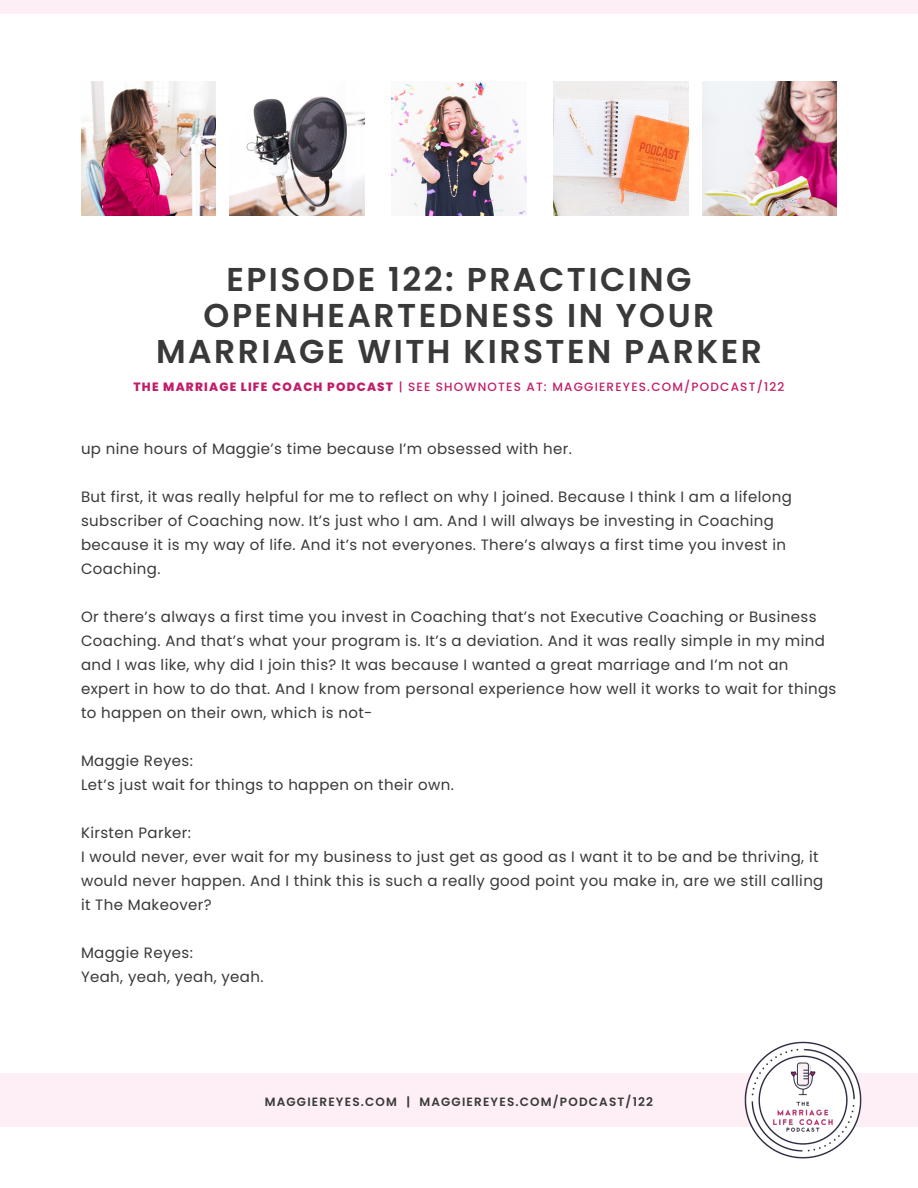
<style>
.page{position:relative;width:918px;height:1188px;background:#fff}
.page>*{position:absolute;margin:0;border:0;box-sizing:border-box;transform-origin:0 0}
.t1{font:600 33px/36px "Poppins";letter-spacing:.075em;color:#393939;text-align:center}
.t2{font:15px/24px "Poppins";letter-spacing:.025em;color:#393939}
.t3{font:500 12px "Poppins";letter-spacing:.1em;color:#c01e69}
.t4{font:600 12px "Poppins";letter-spacing:.1em;color:#393939}
.s1{font-weight:800}
</style>
<div class="page">
<div style="left:0;top:1073px;width:918px;height:54px;background:#fdeff5"></div>
<div style="left:0;top:0;width:918px;height:14px;background:#fdeff5"></div>
<img style="left:81px;top:81px;width:135px;height:135px">
<img style="left:392px;top:82px;width:134px;height:134px">
<img style="left:702px;top:81px;width:135px;height:135px">
<img style="left:230px;top:96px;width:134px;height:120px">
<img style="left:554px;top:81px;width:134px;height:135px">
<img style="left:744px;top:1041px;width:118px;height:118px">
<h1 class="t1" style="left:156px;top:262px;width:607px">EPISODE 122: PRACTICING<br>OPENHEARTEDNESS IN YOUR<br>MARRIAGE WITH KIRSTEN PARKER</h1>
<p class="t3" style="left:133px;top:379px;width:653px"><span class="s1">THE MARRIAGE LIFE COACH PODCAST</span> | SEE SHOWNOTES AT: MAGGIEREYES.COM/PODCAST/122</p>
<p class="t2" style="left:81px;top:437px;width:493px">up nine hours of Maggie’s time because I’m obsessed with her.</p>
<p class="t2" style="left:81px;top:485px;width:712px">But first, it was really helpful for me to reflect on why I joined. Because I think I am a lifelong subscriber of Coaching now. It’s just who I am. And I will always be investing in Coaching because it is my way of life. And it’s not everyones. There’s always a first time you invest in Coaching.</p>
<p class="t2" style="left:81px;top:605px;width:757px">Or there’s always a first time you invest in Coaching that’s not Executive Coaching or Business Coaching. And that’s what your program is. It’s a deviation. And it was really simple in my mind and I was like, why did I join this? It was because I wanted a great marriage and I’m not an expert in how to do that. And I know from personal experience how well it works to wait for things to happen on their own, which is not-</p>
<p class="t2" style="left:81px;top:749px;width:374px">Maggie Reyes:<br>Let’s just wait for things to happen on their own.</p>
<p class="t2" style="left:81px;top:821px;width:744px">Kirsten Parker:<br>I would never, ever wait for my business to just get as good as I want it to be and be thriving, it would never happen. And I think this is such a really good point you make in, are we still calling it The Makeover?</p>
<p class="t2" style="left:81px;top:941px;width:184px">Maggie Reyes:<br>Yeah, yeah, yeah, yeah.</p>
<p class="t4" style="left:265px;top:1095px;width:390px">MAGGIEREYES.COM | MAGGIEREYES.COM/PODCAST/122</p>
</div>
